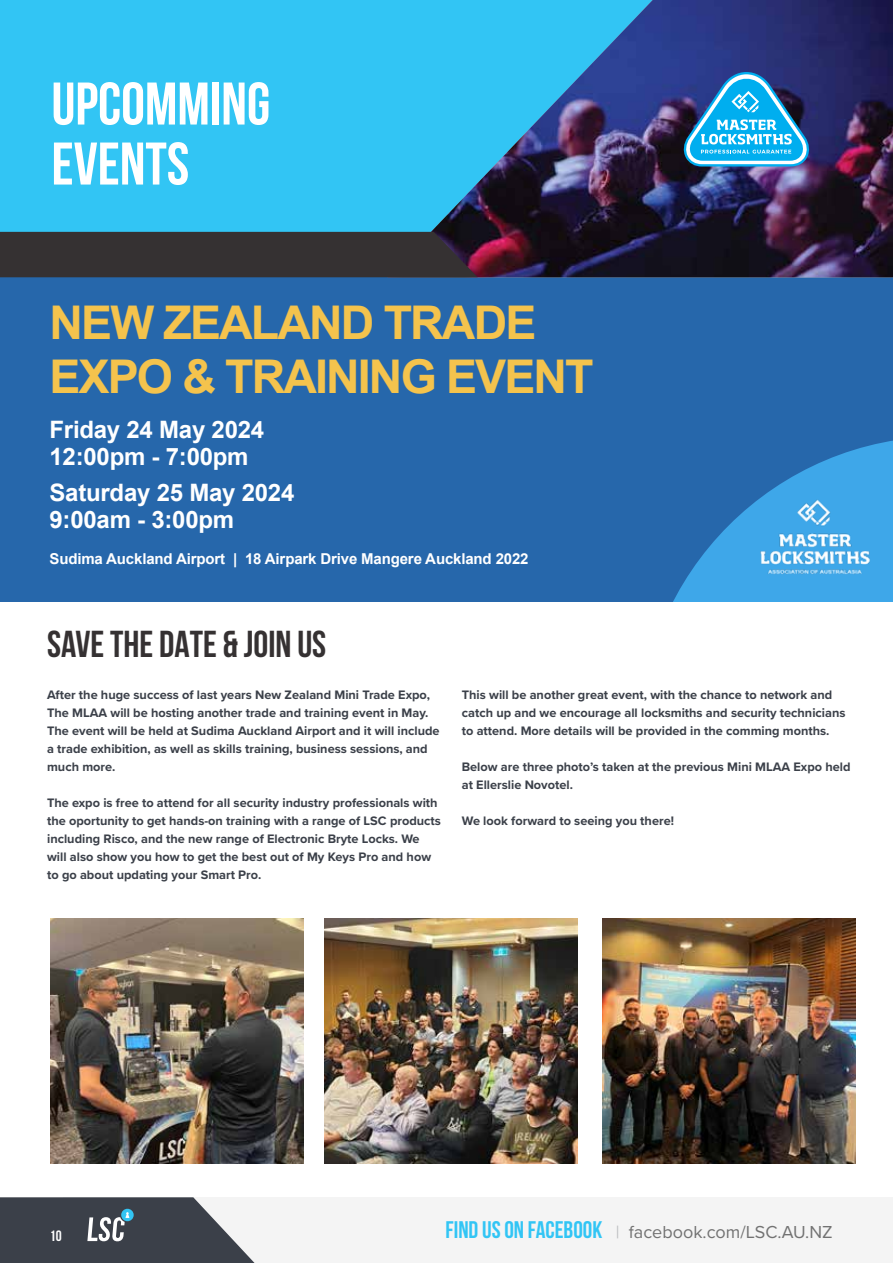
<style>
.page{position:relative;width:893px;height:1263px;background:#fff}
.page>*{position:absolute;margin:0;border:0;box-sizing:border-box;transform-origin:0 0}
.t1{font:700 60px/60px "Bebas Neue";color:#fff}
.t2{font:700 46.5px/54px "Arial";letter-spacing:-.04em;color:#f4c34d}
.t3{font:700 37.5px "Bebas Neue";color:#353132}
.t4{font:700 24px/27px "Arial";letter-spacing:-.01em;color:#fff}
.t5{font:18px "Proxima Nova";color:#727272}
.t6{font:700 15px "Arial";letter-spacing:-.01em;color:#fff}
.t7{font:700 15px "Bebas Neue";color:#fff}
.t8{font:700 12.75px/18px "Proxima Nova";color:#3b4049}
.s1{font-family:"Bebas Neue";font-weight:700;font-size:24px;color:#32c5f4}
.s2{color:#bcbec0}
</style>
<div class="page">
<div style="left:63px;top:1197px;width:830px;height:66px;background:#f4f4f4"></div>
<svg style="left:0;top:1197px;width:255px;height:66px"></svg>
<div style="left:0;top:277px;width:893px;height:324px;background:#2667ab"></div>
<svg style="left:673px;top:440px;width:220px;height:161px"></svg>
<img style="left:50px;top:918px;width:253px;height:246px">
<img style="left:603px;top:918px;width:252px;height:246px">
<img style="left:324px;top:918px;width:253px;height:246px">
<img style="left:756px;top:495px;width:118px;height:82px">
<div style="left:0;top:0;width:892px;height:267px;background:#32c5f4"></div>
<img style="left:387px;top:0;width:506px;height:277px">
<div style="left:0;top:232px;width:478px;height:45px;background:#353132"></div>
<svg style="left:683px;top:72px;width:127px;height:94px"></svg>
<h1 class="t1" style="left:52px;top:73px;width:220px">UPCOMMING<br>EVENTS</h1>
<h2 class="t2" style="left:50px;top:296px;width:546px">NEW ZEALAND TRADE<br>EXPO &amp; TRAINING EVENT</h2>
<h3 class="t4" style="left:50px;top:416px;width:216px">Friday 24 May 2024<br>12:00pm - 7:00pm</h3>
<h3 class="t4" style="left:50px;top:479px;width:246px">Saturday 25 May 2024<br>9:00am - 3:00pm</h3>
<p class="t6" style="left:50px;top:548px;width:481px">Sudima Auckland Airport | 18 Airpark Drive Mangere Auckland 2022</p>
<h3 class="t3" style="left:47px;top:623px;width:281px">SAVE THE DATE &amp; JOIN US</h3>
<p class="t8" style="left:47px;top:686px;width:394px">After the huge success of last years New Zealand Mini Trade Expo, The MLAA will be hosting another trade and training event in May.<br>The event will be held at Sudima Auckland Airport and it will include a trade exhibition, as well as skills training, business sessions, and much more.</p>
<p class="t8" style="left:47px;top:794px;width:395px">The expo is free to attend for all security industry professionals with the oportunity to get hands-on training with a range of LSC products including Risco, and the new range of Electronic Bryte Locks. We will also show you how to get the best out of My Keys Pro and how to go about updating your Smart Pro.</p>
<p class="t8" style="left:462px;top:685px;width:385px">This will be another great event, with the chance to network and catch up and we encourage all locksmiths and security technicians to attend. More details will be provided in the comming months.</p>
<p class="t8" style="left:462px;top:758px;width:390px">Below are three photo’s taken at the previous Mini MLAA Expo held at Ellerslie Novotel.</p>
<p class="t8" style="left:462px;top:812px;width:214px">We look forward to seeing you there!</p>
<p class="t7" style="left:50px;top:1228px;width:13px">10</p>
<h3 class="t5" style="left:445px;top:1219px;width:389px"><span class="s1">FIND US ON FACEBOOK</span> <span class="s2">|</span> facebook.com/LSC.AU.NZ</h3>
</div>
